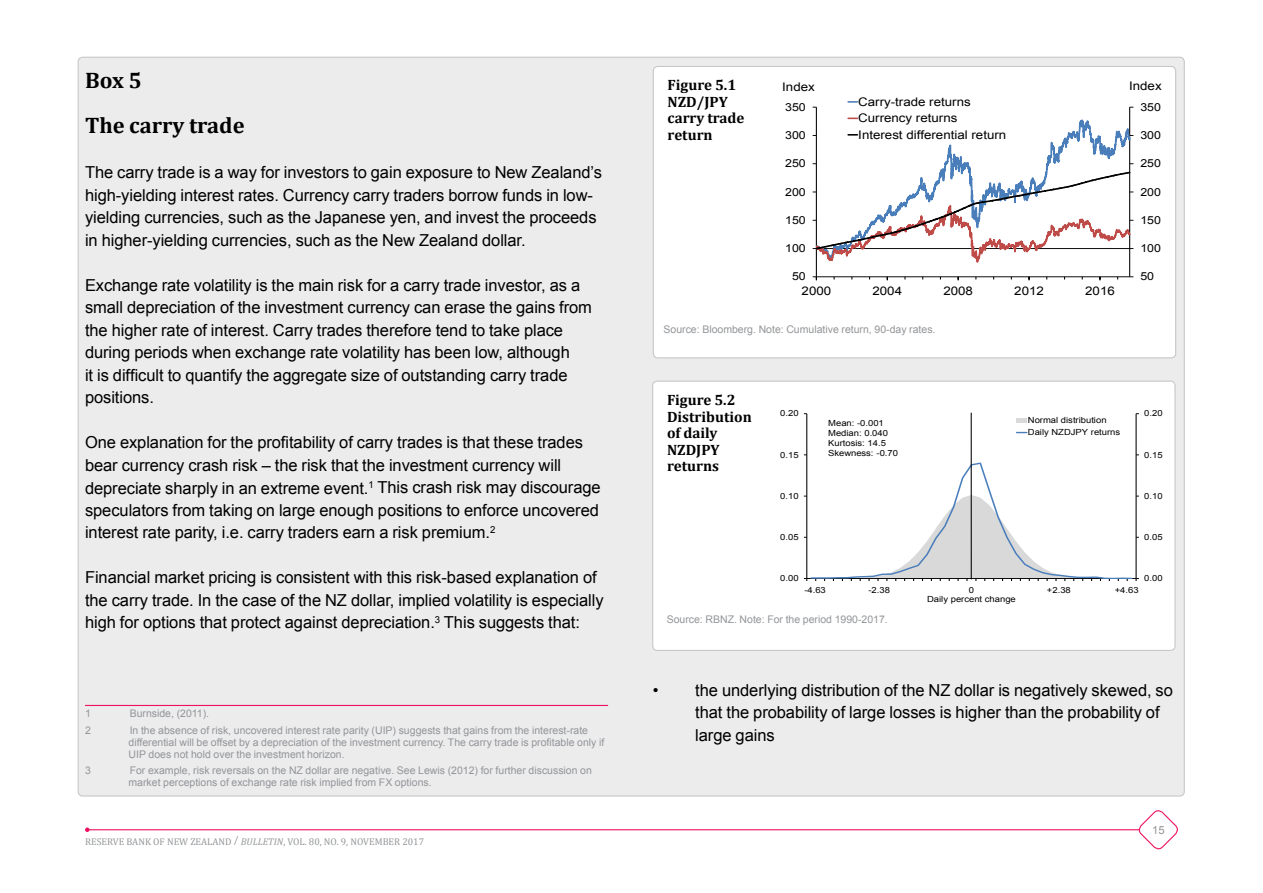
<style>
.page{position:relative;width:1263px;height:893px;background:#fff}
.page>*{position:absolute;margin:0;border:0;box-sizing:border-box;transform-origin:0 0}
.t1{font:700 22.5px/45px "Cambria";color:#000}
.t2{font:16.5px/22.5px "Arial";letter-spacing:-.005em;color:#000}
.t3{font:700 15px/16.5px "Cambria";color:#000}
.t4{font:11.85px/16.5px "Arial";color:#000;scale:1.12 1}
.t5{font:11.25px "Arial";color:#939598}
.t6{font:11.1px "Arial";color:#000;scale:1.12 1}
.t7{font:10.5px/12px "Arial";color:#939598}
.t8{font:9.75px "Cambria";color:#939598}
.t9{font:8.4px/9.8px "Arial";color:#000;scale:1.12 1}
.s1{font-style:italic}
</style>
<div class="page">
<hr style="left:87px;top:829px;width:1091px;height:1px;background:#ed1261">
<svg style="left:85px;top:827px;width:5px;height:5px"></svg>
<svg style="left:1137px;top:810px;width:41px;height:40px"></svg>
<div style="left:78px;top:57px;width:1106px;height:739px;background:#ececed;border-radius:4px"></div>
<div style="left:653px;top:66px;width:523px;height:292px;background:#fff;border-radius:4px"></div>
<div style="left:653px;top:381px;width:522px;height:269px;background:#fff;border-radius:4px"></div>
<hr style="left:1136px;top:414px;width:1px;height:164px;background:#000">
<hr style="left:806px;top:414px;width:1px;height:164px;background:#000">
<svg style="left:804px;top:462px;width:335px;height:119px"></svg>
<svg style="left:813px;top:56px;width:326px;height:387px"></svg>
<hr style="left:971px;top:413px;width:1px;height:166px;background:#000">
<hr style="left:85px;top:705px;width:523px;height:1px;background:#ed1261">
<h1 class="t1" style="left:85px;top:57px;width:161px">Box 5<br>The carry trade</h1>
<p class="t2" style="left:85px;top:162px;width:518px">The carry trade is a way for investors to gain exposure to New Zealand’s high-yielding interest rates. Currency carry traders borrow funds in low&shy;yielding currencies, such as the Japanese yen, and invest the proceeds in higher-yielding currencies, such as the New Zealand dollar.</p>
<p class="t2" style="left:85px;top:274px;width:508px">Exchange rate volatility is the main risk for a carry trade investor, as a small depreciation of the investment currency can erase the gains from the higher rate of interest. Carry trades therefore tend to take place during periods when exchange rate volatility has been low, although<br>it is difficult to quantify the aggregate size of outstanding carry trade positions.</p>
<p class="t2" style="left:85px;top:432px;width:517px">One explanation for the profitability of carry trades is that these trades bear currency crash risk – the risk that the investment currency will depreciate sharply in an extreme event.<sup>1</sup> This crash risk may discourage speculators from taking on large enough positions to enforce uncovered interest rate parity, i.e. carry traders earn a risk premium.<sup>2</sup></p>
<p class="t2" style="left:85px;top:567px;width:520px">Financial market pricing is consistent with this risk-based explanation of the carry trade. In the case of the NZ dollar, implied volatility is especially high for options that protect against depreciation.<sup>3</sup> This suggests that:</p>
<p class="t7" style="left:85px;top:708px;width:7px">1</p>
<p class="t7" style="left:130px;top:708px;width:81px">Burnside, (2011).</p>
<p class="t7" style="left:85px;top:724px;width:7px">2</p>
<p class="t7" style="left:129px;top:724px;width:477px">In the absence of risk, uncovered interest rate parity (UIP) suggests that gains from the interest-rate differential will be offset by a depreciation of the investment currency. The carry trade is profitable only if<br>UIP does not hold over the investment horizon.</p>
<p class="t7" style="left:85px;top:764px;width:7px">3</p>
<p class="t7" style="left:129px;top:764px;width:465px">For example, risk reversals on the NZ dollar are negative. See Lewis (2012) for further discussion on market perceptions of exchange rate risk implied from FX options.</p>
<p class="t8" style="left:85px;top:836px;width:340px">RESERVE BANK OF NEW ZEALAND / <span class="s1">BULLETIN</span>, VOL. 80, NO. 9, NOVEMBER 2017</p>
<p class="t3" style="left:668px;top:76px;width:78px">Figure 5.1<br>NZD/JPY carry trade return</p>
<p class="t4" style="left:782px;top:79px;width:31px">Index</p>
<p class="t4" style="left:1129px;top:78px;width:31px">Index</p>
<p class="t4" style="left:858px;top:93px;width:134px">Carry-trade returns<br>Currency returns<br>Interest differential return</p>
<p class="t6" style="left:785px;top:100px;width:20px">350</p>
<p class="t6" style="left:1140px;top:100px;width:20px">350</p>
<p class="t6" style="left:785px;top:128px;width:20px">300</p>
<p class="t6" style="left:1140px;top:128px;width:20px">300</p>
<p class="t6" style="left:785px;top:156px;width:20px">250</p>
<p class="t6" style="left:1140px;top:156px;width:20px">250</p>
<p class="t6" style="left:785px;top:184px;width:20px">200</p>
<p class="t6" style="left:1140px;top:184px;width:20px">200</p>
<p class="t6" style="left:785px;top:213px;width:20px">150</p>
<p class="t6" style="left:1140px;top:213px;width:20px">150</p>
<p class="t6" style="left:785px;top:241px;width:20px">100</p>
<p class="t6" style="left:1140px;top:241px;width:20px">100</p>
<p class="t6" style="left:792px;top:269px;width:14px">50</p>
<p class="t6" style="left:1140px;top:269px;width:14px">50</p>
<p class="t4" style="left:802px;top:282px;width:28px">2000</p>
<p class="t4" style="left:872px;top:282px;width:28px">2004</p>
<p class="t4" style="left:943px;top:282px;width:28px">2008</p>
<p class="t4" style="left:1014px;top:282px;width:28px">2012</p>
<p class="t4" style="left:1085px;top:282px;width:28px">2016</p>
<p class="t7" style="left:663px;top:323px;width:273px">Source: Bloomberg. Note: Cumulative return, 90-day rates.</p>
<p class="t3" style="left:667px;top:391px;width:86px">Figure 5.2<br>Distribution of daily<br>NZDJPY returns</p>
<p class="t9" style="left:780px;top:409px;width:18px">0.20</p>
<p class="t9" style="left:780px;top:450px;width:18px">0.15</p>
<p class="t9" style="left:828px;top:419px;width:64px">Mean: -0.001<br>Median: 0.040<br>Kurtosis: 14.5<br>Skewness: -0.70</p>
<p class="t9" style="left:1028px;top:414px;width:84px;line-height:12.1px">Normal distribution<br>Daily NZDJPY returns</p>
<p class="t9" style="left:1144px;top:409px;width:18px">0.20</p>
<p class="t9" style="left:1144px;top:450px;width:18px">0.15</p>
<p class="t9" style="left:780px;top:491px;width:18px">0.10</p>
<p class="t9" style="left:1144px;top:491px;width:18px">0.10</p>
<p class="t9" style="left:780px;top:532px;width:18px">0.05</p>
<p class="t9" style="left:1144px;top:532px;width:18px">0.05</p>
<p class="t9" style="left:780px;top:573px;width:18px">0.00</p>
<p class="t9" style="left:1144px;top:573px;width:18px">0.00</p>
<p class="t9" style="left:809px;top:583px;width:6px">1</p>
<p class="t9" style="left:804px;top:585px;width:21px">-4.63</p>
<p class="t9" style="left:868px;top:585px;width:21px">-2.38</p>
<p class="t9" style="left:969px;top:585px;width:6px">0</p>
<p class="t9" style="left:1047px;top:585px;width:23px">+2.38</p>
<p class="t9" style="left:1115px;top:585px;width:23px">+4.63</p>
<p class="t9" style="left:927px;top:595px;width:81px">Daily percent change</p>
<p class="t7" style="left:667px;top:613px;width:223px">Source: RBNZ. Note: For the period 1990-2017.</p>
<p class="t2" style="left:695px;top:679px;width:479px;text-indent:-43px">• the underlying distribution of the NZ dollar is negatively skewed, so that the probability of large losses is higher than the probability of large gains</p>
<p class="t5" style="left:1152px;top:822px;width:14px">15</p>
</div>
